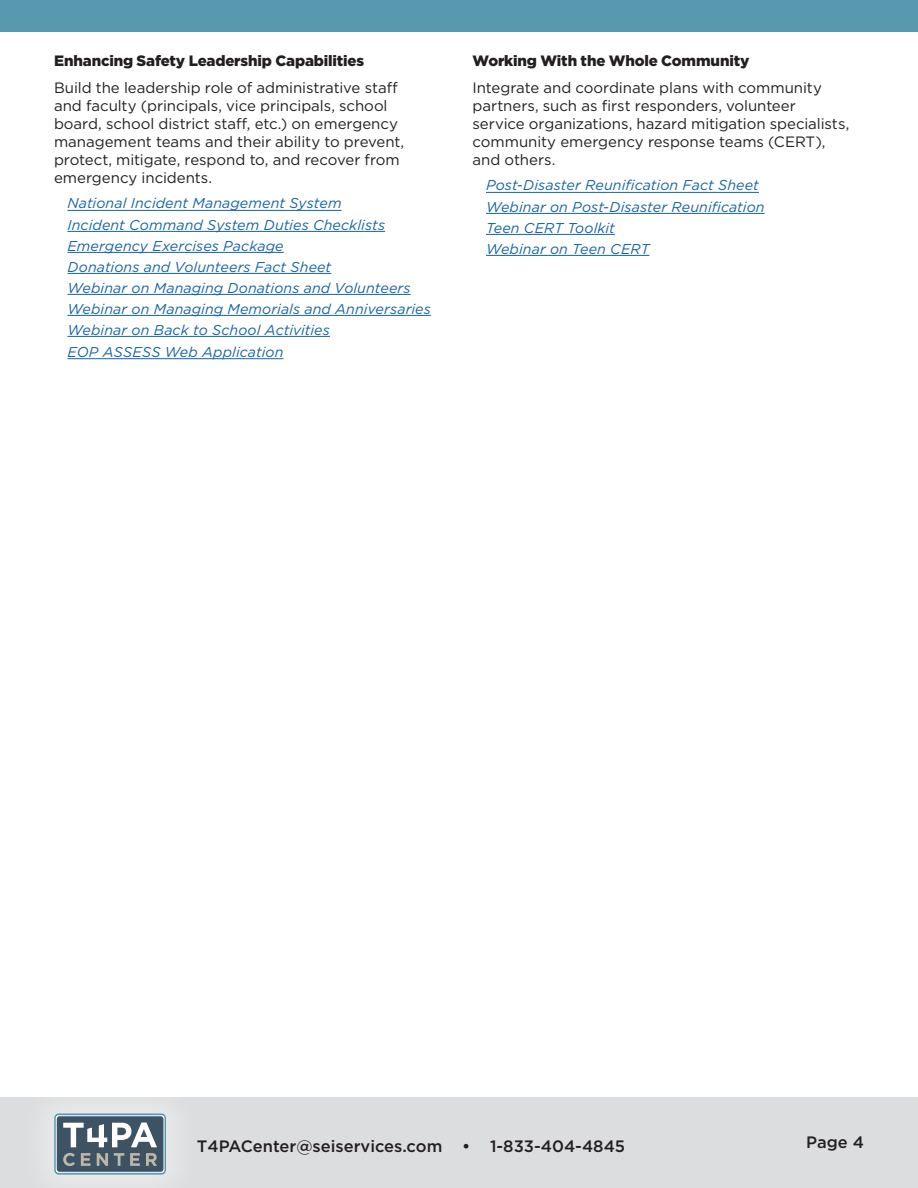
<style>
.page{position:relative;width:918px;height:1188px;background:#fff}
.page>*{position:absolute;margin:0;border:0;box-sizing:border-box;transform-origin:0 0}
.t1{font:500 16.5px "Gotham";color:#231f20}
.t2{font:15px/18px "Gotham";letter-spacing:-.005em;color:#231f20}
.t3{font:900 15px "Gotham";letter-spacing:-.01em;color:#231f20}
.t4{font:italic 14.25px/21px "Gotham";letter-spacing:.005em;color:#1663a7}
</style>
<div class="page">
<div style="left:0;top:1097px;width:918px;height:91px;background:#dcdddf"></div>
<div style="left:18px;top:1077px;width:184px;height:111px;background:#fff;opacity:.4"></div>
<svg style="left:54px;top:1114px;width:112px;height:61px;background:#70828e"></svg>
<div style="left:0;top:0;width:918px;height:32px;background:#5999af"></div>
<hr style="left:68px;top:210px;width:274px;height:1px;background:#1663a7">
<hr style="left:68px;top:231px;width:317px;height:1px;background:#1663a7">
<hr style="left:68px;top:252px;width:216px;height:1px;background:#1663a7">
<hr style="left:68px;top:273px;width:263px;height:1px;background:#1663a7">
<hr style="left:68px;top:294px;width:343px;height:1px;background:#1663a7">
<hr style="left:68px;top:315px;width:363px;height:1px;background:#1663a7">
<hr style="left:68px;top:336px;width:262px;height:1px;background:#1663a7">
<hr style="left:68px;top:358px;width:215px;height:1px;background:#1663a7">
<hr style="left:486px;top:192px;width:273px;height:1px;background:#1663a7">
<hr style="left:486px;top:213px;width:279px;height:1px;background:#1663a7">
<hr style="left:486px;top:234px;width:129px;height:1px;background:#1663a7">
<hr style="left:486px;top:255px;width:163px;height:1px;background:#1663a7">
<p class="t3" style="left:54px;top:50px;width:312px">Enhancing Safety Leadership Capabilities</p>
<p class="t2" style="left:54px;top:78px;width:352px">Build the leadership role of administrative staff and faculty (principals, vice principals, school board, school district staff, etc.) on emergency management teams and their ability to prevent, protect, mitigate, respond to, and recover from emergency incidents.</p>
<p class="t4" style="left:68px;top:193px;width:365px">National Incident Management System<br>Incident Command System Duties Checklists Emergency Exercises Package<br>Donations and Volunteers Fact Sheet<br>Webinar on Managing Donations and Volunteers Webinar on Managing Memorials and Anniversaries Webinar on Back to School Activities</p>
<p class="t4" style="left:68px;top:341px;width:217px">EOP ASSESS Web Application</p>
<p class="t3" style="left:472px;top:50px;width:278px">Working With the Whole Community</p>
<p class="t2" style="left:472px;top:78px;width:378px">Integrate and coordinate plans with community partners, such as first responders, volunteer service organizations, hazard mitigation specialists, community emergency response teams (CERT), and others.</p>
<p class="t4" style="left:486px;top:175px;width:280px">Post-Disaster Reunification Fact Sheet<br>Webinar on Post-Disaster Reunification<br>Teen CERT Toolkit<br>Webinar on Teen CERT</p>
<p class="t1" style="left:462px;top:1135px;width:10px">•</p>
<p class="t1" style="left:806px;top:1131px;width:59px">Page 4</p>
<p class="t1" style="left:197px;top:1135px;width:247px">T4PACenter@seiservices.com</p>
<p class="t1" style="left:490px;top:1135px;width:137px">1-833-404-4845</p>
</div>
